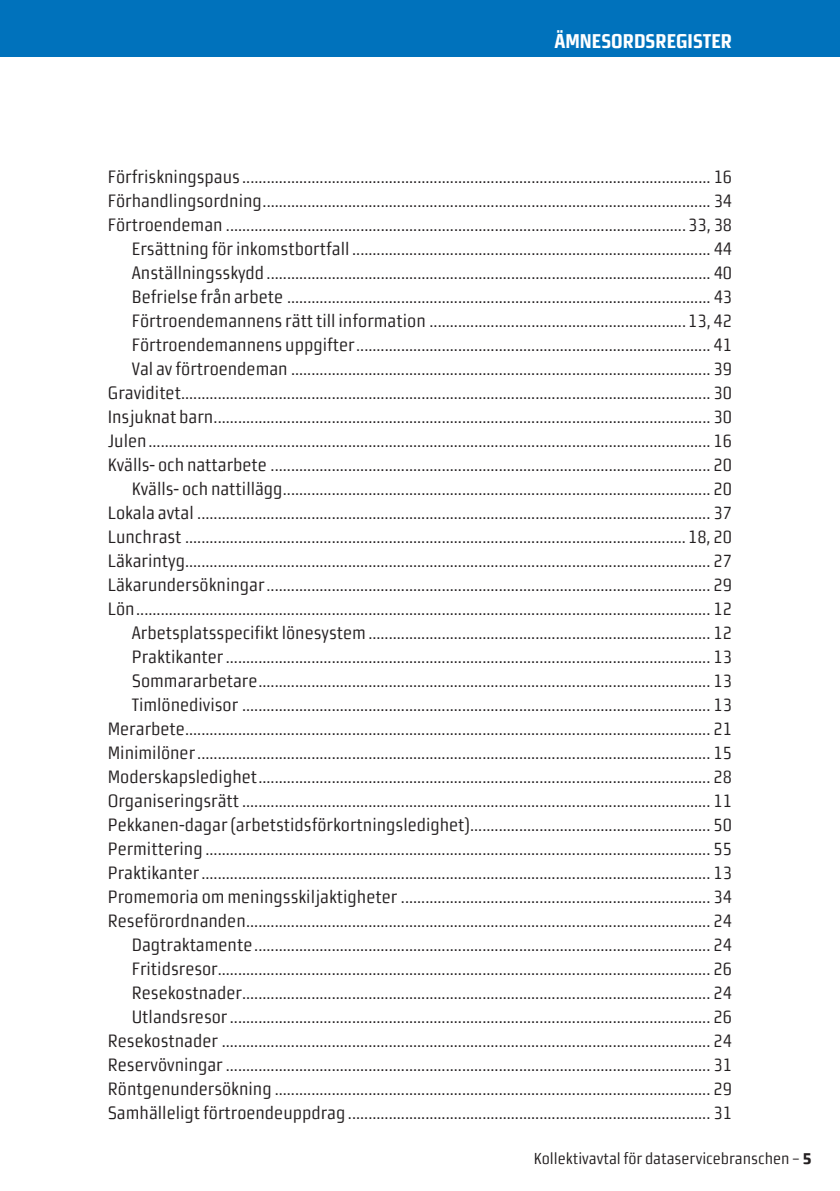
<style>
.page{position:relative;width:840px;height:1191px;background:#fff}
.page>*{position:absolute;margin:0;border:0;box-sizing:border-box;transform-origin:0 0}
.t1{font:700 20px "Morgan Sn Cn Office";color:#fff}
.t2{font:18px/24px "Morgan Sn Cn Lining";color:#231f20;text-align:right}
.t3{font:16px "Morgan Sn Cn Lining";color:#231f20}
.s1{font-family:"Morgan Sn Cn Caps";font-weight:700;font-size:18px}
</style>
<div class="page">
<div style="left:0;top:0;width:839px;height:57px;background:#0072bc"></div>
<p class="t1" style="left:554px;top:29px;width:179px">ÄMNESORDSREGISTER</p>
<p class="t2" style="left:108px;top:164px;width:625px">Förfriskningspaus ................................................................................................................... 16<br>Förhandlingsordning.............................................................................................................. 34<br>Förtroendeman .................................................................................................................33, 38<br>Ersättning för inkomstbortfall ........................................................................................ 44<br>Anställningsskydd ............................................................................................................. 40<br>Befrielse från arbete ........................................................................................................ 43<br>Förtroendemannens rätt till information ...............................................................13, 42<br>Förtroendemannens uppgifter....................................................................................... 41<br>Val av förtroendeman ....................................................................................................... 39<br>Graviditet.................................................................................................................................. 30<br>Insjuknat barn.......................................................................................................................... 30<br>Julen.......................................................................................................................................... 16<br>Kvälls- och nattarbete ............................................................................................................ 20<br>Kvälls- och nattillägg......................................................................................................... 20<br>Lokala avtal .............................................................................................................................. 37<br>Lunchrast ...........................................................................................................................18, 20<br>Läkarintyg................................................................................................................................. 27<br>Läkarundersökningar............................................................................................................. 29<br>Lön............................................................................................................................................. 12<br>Arbetsplatsspecifikt lönesystem.................................................................................... 12<br>Praktikanter....................................................................................................................... 13<br>Sommararbetare............................................................................................................... 13<br>Timlönedivisor ................................................................................................................... 13<br>Merarbete................................................................................................................................. 21<br>Minimilöner.............................................................................................................................. 15<br>Moderskapsledighet............................................................................................................... 28<br>Organiseringsrätt ................................................................................................................... 11<br>Pekkanen-dagar (arbetstidsförkortningsledighet)........................................................... 50<br>Permittering ............................................................................................................................ 55<br>Praktikanter............................................................................................................................. 13<br>Promemoria om meningsskiljaktigheter ............................................................................ 34<br>Reseförordnanden.................................................................................................................. 24<br>Dagtraktamente................................................................................................................ 24<br>Fritidsresor......................................................................................................................... 26<br>Resekostnader................................................................................................................... 24<br>Utlandsresor...................................................................................................................... 26<br>Resekostnader ........................................................................................................................ 24<br>Reservövningar ....................................................................................................................... 31<br>Röntgenundersökning ........................................................................................................... 29<br>Samhälleligt förtroendeuppdrag ......................................................................................... 31</p>
<p class="t3" style="left:533px;top:1149px;width:279px">Kollektivavtal för dataservicebranschen – <span class="s1">5</span></p>
</div>
